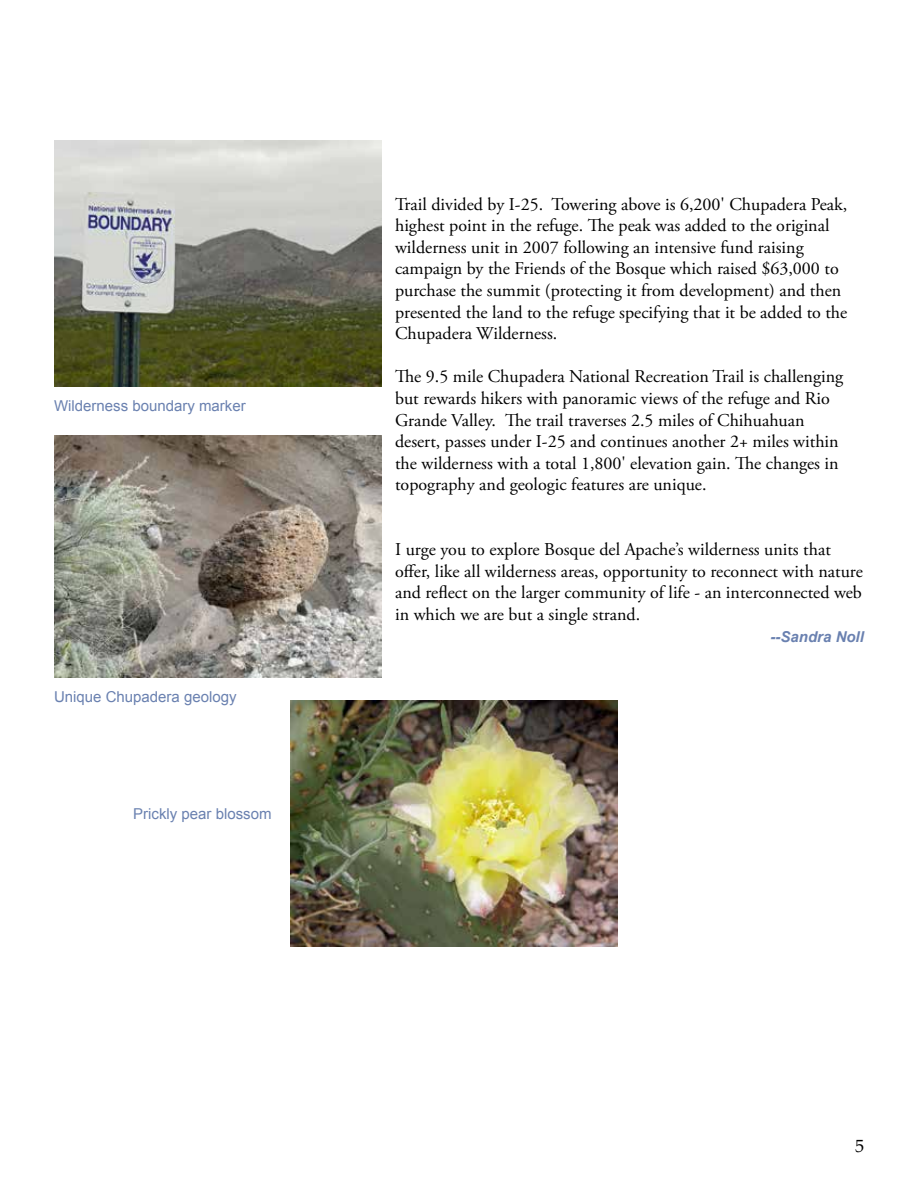
<style>
.page{position:relative;width:918px;height:1188px;background:#fff}
.page>*{position:absolute;margin:0;border:0;box-sizing:border-box;transform-origin:0 0}
.t1{font:18px/21.6px "Adobe Garamond Pro";color:#000}
.t2{font:18px "Palatino Linotype";color:#000}
.t3{font:15px "Arial";color:#6a81b0}
.t4{font:italic 700 15px "Arial";color:#6a81b0}
</style>
<div class="page">
<img style="left:54px;top:141px;width:328px;height:245px">
<img style="left:54px;top:436px;width:328px;height:241px">
<img style="left:290px;top:701px;width:328px;height:245px">
<p class="t3" style="left:54px;top:396px;width:193px">Wilderness boundary marker</p>
<p class="t3" style="left:54px;top:687px;width:184px">Unique Chupadera geology</p>
<p class="t3" style="left:133px;top:804px;width:140px">Prickly pear blossom</p>
<p class="t1" style="left:395px;top:194px;width:454px">Trail divided by I-25. Towering above is 6,200' Chupadera Peak, highest point in the refuge. The peak was added to the original wilderness unit in 2007 following an intensive fund raising campaign by the Friends of the Bosque which raised $63,000 to purchase the summit (protecting it from development) and then presented the land to the refuge specifying that it be added to the Chupadera Wilderness.</p>
<p class="t1" style="left:395px;top:367px;width:450px">The 9.5 mile Chupadera National Recreation Trail is challenging but rewards hikers with panoramic views of the refuge and Rio Grande Valley. The trail traverses 2.5 miles of Chihuahuan desert, passes under I-25 and continues another 2+ miles within the wilderness with a total 1,800' elevation gain. The changes in topography and geologic features are unique.</p>
<p class="t1" style="left:395px;top:539px;width:469px">I urge you to explore Bosque del Apache’s wilderness units that offer, like all wilderness areas, opportunity to reconnect with nature and reflect on the larger community of life - an interconnected web in which we are but a single strand.</p>
<p class="t4" style="left:771px;top:627px;width:95px">--Sandra Noll</p>
<p class="t2" style="left:855px;top:1133px;width:10px">5</p>
</div>
